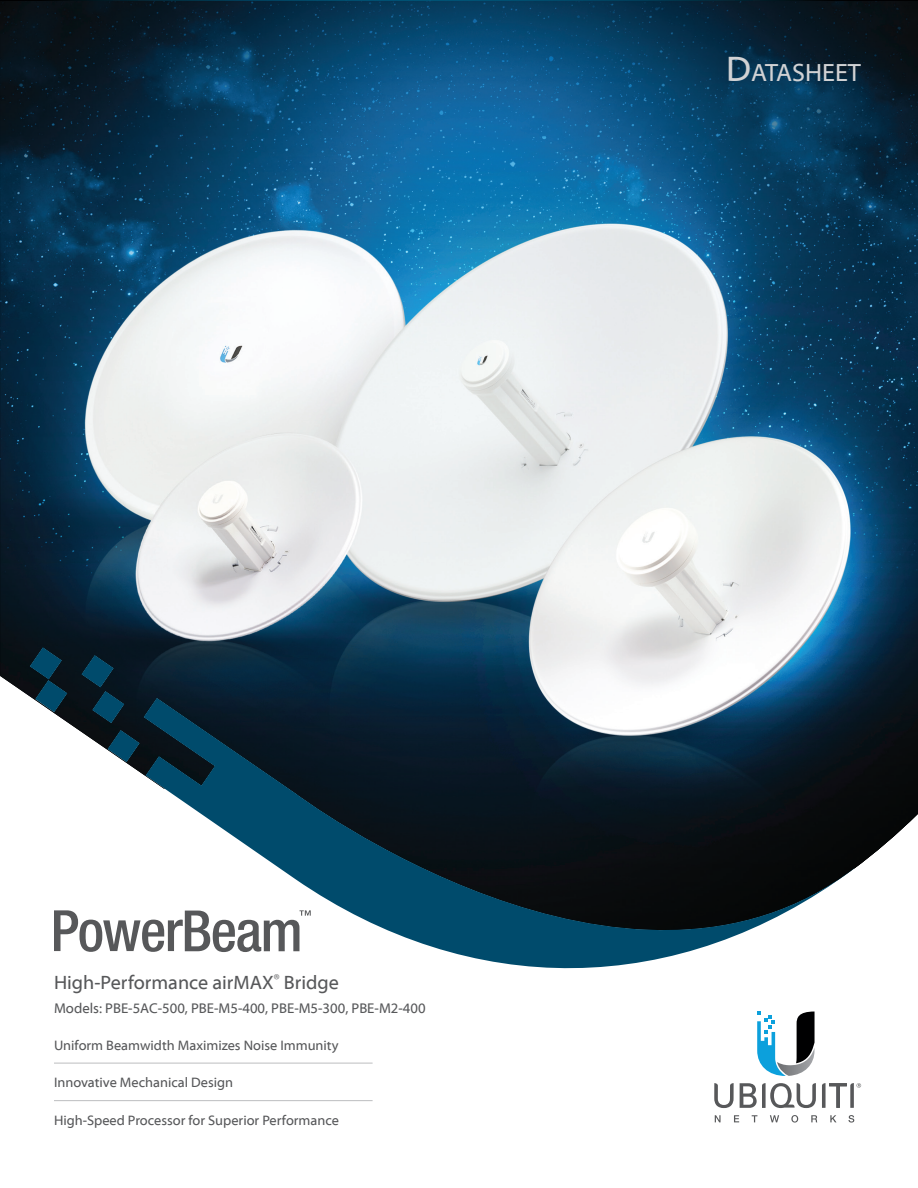
<style>
.page{position:relative;width:918px;height:1188px;background:#fff}
.page>*{position:absolute;margin:0;border:0;box-sizing:border-box;transform-origin:0 0}
.t1{font:25.2px "Myriad Web Pro";color:#d1d2d4}
.t2{font:19.5px "Myriad Web Pro";color:#57585a}
.t3{font:14.25px "Myriad Web Pro";color:#57585a}
.t4{font:13.8px "Myriad Web Pro";color:#57585a}
.s1{font-size:36px}
</style>
<div class="page">
<hr style="left:54px;top:1063px;width:319px;height:1px;background:#bcbdc0">
<hr style="left:54px;top:1100px;width:319px;height:1px;background:#bcbdc0">
<img style="left:0;top:1px;width:918px;height:931px">
<svg style="left:81px;top:655px;width:43px;height:68px;background:#052839"></svg>
<svg style="left:108px;top:730px;width:32px;height:32px"></svg>
<svg style="left:144px;top:698px;width:711px;height:271px"></svg>
<svg style="left:30px;top:647px;width:37px;height:65px;background:#173c4d"></svg>
<svg style="left:757px;top:1011px;width:58px;height:65px"></svg>
<svg style="left:714px;top:1083px;width:20px;height:25px"></svg>
<svg style="left:740px;top:1083px;width:76px;height:25px"></svg>
<svg style="left:715px;top:1115px;width:6px;height:7px"></svg>
<svg style="left:734px;top:1115px;width:5px;height:7px"></svg>
<svg style="left:752px;top:1115px;width:5px;height:7px"></svg>
<svg style="left:770px;top:1115px;width:9px;height:7px"></svg>
<svg style="left:791px;top:1115px;width:7px;height:8px"></svg>
<svg style="left:811px;top:1115px;width:6px;height:7px"></svg>
<svg style="left:830px;top:1115px;width:6px;height:7px"></svg>
<svg style="left:848px;top:1115px;width:6px;height:8px"></svg>
<svg style="left:822px;top:1083px;width:39px;height:25px"></svg>
<h1 class="t1" style="left:726px;top:59px;width:136px"><span class="s1">D</span>ATASHEET</h1>
<h2 class="t2" style="left:54px;top:972px;width:286px">High-Performance airMAX<sup>®</sup> Bridge</h2>
<p class="t3" style="left:54px;top:1000px;width:373px">Models: PBE-5AC-500, PBE-M5-400, PBE-M5-300, PBE-M2-400</p>
<p class="t4" style="left:54px;top:1038px;width:286px">Uniform Beamwidth Maximizes Noise Immunity</p>
<p class="t4" style="left:54px;top:1075px;width:181px">Innovative Mechanical Design</p>
<p class="t4" style="left:54px;top:1113px;width:287px">High-Speed Processor for Superior Performance</p>
</div>
